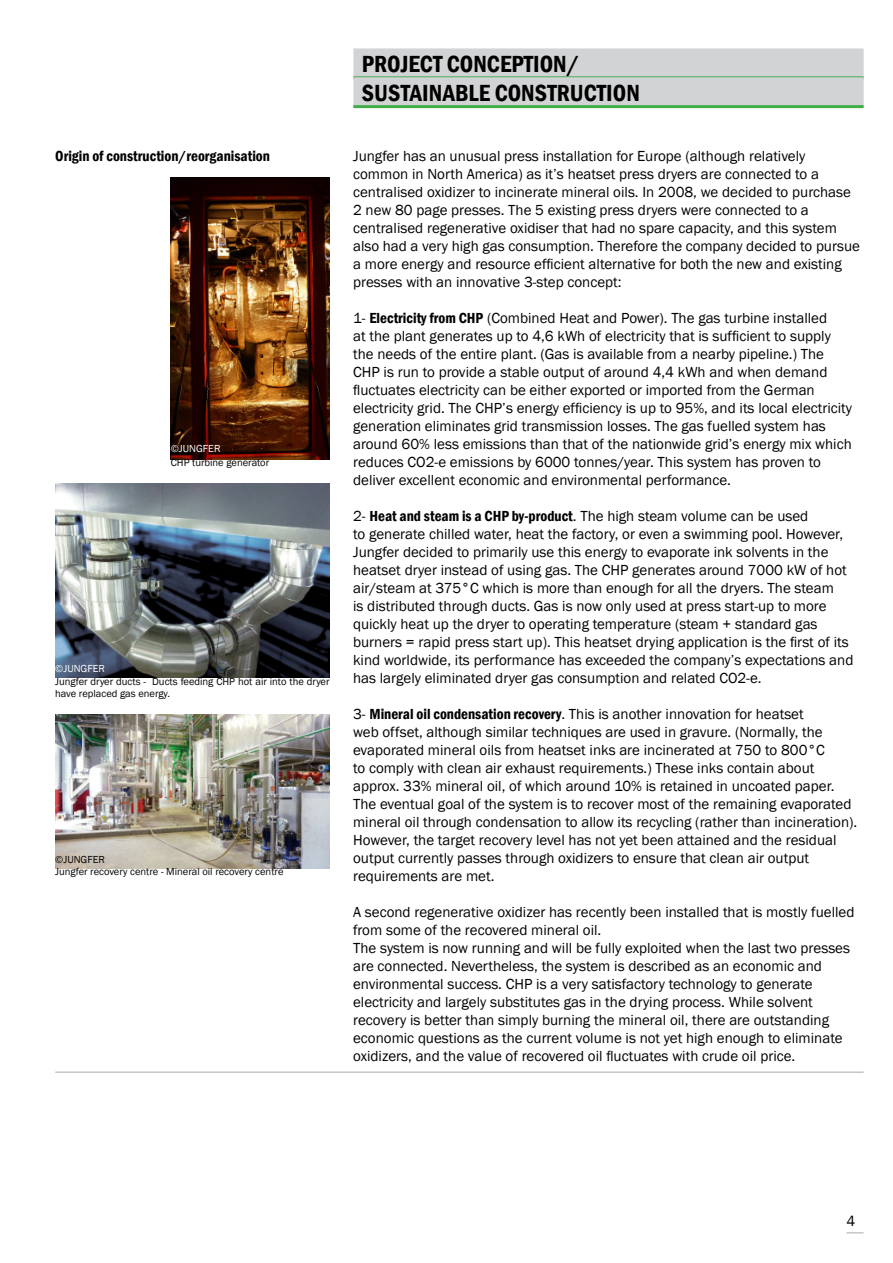
<style>
.page{position:relative;width:893px;height:1263px;background:#fff}
.page>*{position:absolute;margin:0;border:0;box-sizing:border-box;transform-origin:0 0}
.t1{font:600 condensed 24px/28.8px "Franklin Gothic";color:#000}
.t2{font:15px/18px "Franklin Gothic";color:#000}
.t3{font:600 condensed 15px "Franklin Gothic";color:#000}
.t4{font:10.5px/12.6px "Franklin Gothic";color:#000}
.t5{font:10.5px "Franklin Gothic";color:#fff}
.s1{font-weight:600;font-stretch:condensed}
</style>
<div class="page">
<svg style="left:846px;top:1233px;width:17px;height:1px"></svg>
<hr style="left:55px;top:1072px;width:808px;height:1px;background:#a7a9ac">
<div style="left:353px;top:48px;width:510px;height:30px;background:#d1d3d4"></div>
<hr style="left:353px;top:76px;width:510px;height:3px;background:#41ad49">
<div style="left:353px;top:77px;width:510px;height:30px;background:#d1d3d4"></div>
<hr style="left:353px;top:105px;width:510px;height:3px;background:#41ad49">
<img style="left:171px;top:178px;width:158px;height:281px">
<img style="left:55px;top:483px;width:274px;height:195px">
<img style="left:55px;top:714px;width:274px;height:154px">
<h1 class="t1" style="left:362px;top:51px;width:279px">PROJECT CONCEPTION/<br>SUSTAINABLE CONSTRUCTION</h1>
<p class="t3" style="left:55px;top:150px;width:216px">Origin of construction/reorganisation</p>
<p class="t2" style="left:353px;top:148px;width:508px">Jungfer has an unusual press installation for Europe (although relatively common in North America) as it’s heatset press dryers are connected to a centralised oxidizer to incinerate mineral oils. In 2008, we decided to purchase 2 new 80 page presses. The 5 existing press dryers were connected to a centralised regenerative oxidiser that had no spare capacity, and this system also had a very high gas consumption. Therefore the company decided to pursue a more energy and resource efficient alternative for both the new and existing presses with an innovative 3-step concept:</p>
<p class="t2" style="left:353px;top:310px;width:500px">1- <span class="s1">Electricity from CHP</span> (Combined Heat and Power). The gas turbine installed<br>at the plant generates up to 4,6 kWh of electricity that is sufficient to supply the needs of the entire plant. (Gas is available from a nearby pipeline.) The CHP is run to provide a stable output of around 4,4 kWh and when demand fluctuates electricity can be either exported or imported from the German electricity grid. The CHP’s energy efficiency is up to 95%, and its local electricity generation eliminates grid transmission losses. The gas fuelled system has around 60% less emissions than that of the nationwide grid’s energy mix which reduces CO2-e emissions by 6000 tonnes/year. This system has proven to deliver excellent economic and environmental performance.</p>
<p class="t2" style="left:353px;top:508px;width:502px">2- <span class="s1">Heat and steam is a CHP by-product</span>. The high steam volume can be used<br>to generate chilled water, heat the factory, or even a swimming pool. However, Jungfer decided to primarily use this energy to evaporate ink solvents in the heatset dryer instead of using gas. The CHP generates around 7000 kW of hot air/steam at 375°C which is more than enough for all the dryers. The steam<br>is distributed through ducts. Gas is now only used at press start-up to more quickly heat up the dryer to operating temperature (steam + standard gas burners = rapid press start up). This heatset drying application is the first of its kind worldwide, its performance has exceeded the company’s expectations and has largely eliminated dryer gas consumption and related CO2-e.</p>
<p class="t2" style="left:353px;top:706px;width:506px">3- <span class="s1">Mineral oil condensation recovery</span>. This is another innovation for heatset<br>web offset, although similar techniques are used in gravure. (Normally, the evaporated mineral oils from heatset inks are incinerated at 750 to 800°C<br>to comply with clean air exhaust requirements.) These inks contain about approx. 33% mineral oil, of which around 10% is retained in uncoated paper.<br>The eventual goal of the system is to recover most of the remaining evaporated mineral oil through condensation to allow its recycling (rather than incineration).<br>However, the target recovery level has not yet been attained and the residual output currently passes through oxidizers to ensure that clean air output requirements are met.</p>
<p class="t2" style="left:353px;top:904px;width:503px">A second regenerative oxidizer has recently been installed that is mostly fuelled from some of the recovered mineral oil.<br>The system is now running and will be fully exploited when the last two presses are connected. Nevertheless, the system is described as an economic and environmental success. CHP is a very satisfactory technology to generate electricity and largely substitutes gas in the drying process. While solvent recovery is better than simply burning the mineral oil, there are outstanding economic questions as the current volume is not yet high enough to eliminate oxidizers, and the value of recovered oil fluctuates with crude oil price.</p>
<p class="t5" style="left:171px;top:444px;width:51px">©JUNGFER</p>
<p class="t4" style="left:171px;top:457px;width:100px">CHP turbine generator</p>
<p class="t5" style="left:55px;top:664px;width:51px">©JUNGFER</p>
<p class="t4" style="left:55px;top:675px;width:276px">Jungfer dryer ducts - Ducts feeding CHP hot air into the dryer have replaced gas energy.</p>
<p class="t4" style="left:55px;top:853px;width:230px">©JUNGFER<br>Jungfer recovery centre - Mineral oil recovery centre</p>
<p class="t2" style="left:846px;top:1213px;width:10px">4</p>
</div>
